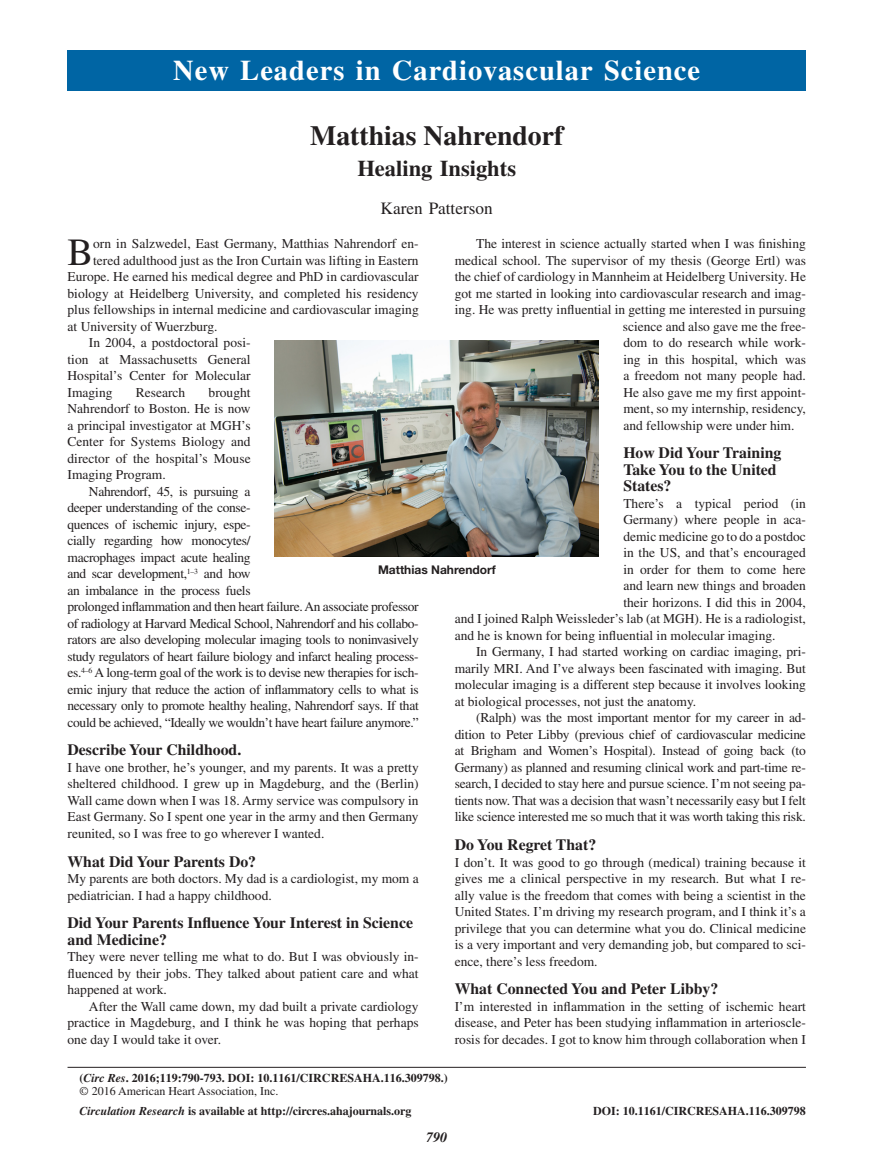
<style>
.page{position:relative;width:878px;height:1175px;background:#fff}
.page>*{position:absolute;margin:0;border:0;box-sizing:border-box;transform-origin:0 0}
.t1{font:38.4px "Times";color:#231f20}
.t2{font:700 28.5px "Times";letter-spacing:.035em;color:#fff}
.t3{font:700 27.75px "Times";color:#231f20}
.t4{font:700 22.5px "Times";color:#231f20}
.t5{font:17.25px "Times";color:#231f20}
.t6{font:700 15.75px/16.5px "Times";color:#231f20}
.t7{font:italic 700 14.25px "Times";color:#231f20}
.t8{font:13.5px/16.5px "Times";color:#231f20;text-align:justify}
.t9{font:13.5px/16.5px "Times";letter-spacing:-.025em;color:#231f20}
.t10{font:700 12px/13.5px "Times";color:#231f20}
.t11{font:700 12px "Helvetica Neue LT Std";color:#231f20}
.s1{font-style:italic}
.s2{font-weight:400}
</style>
<div class="page">
<div style="left:68px;top:50px;width:738px;height:41px;background:#0065a4"></div>
<hr style="left:68px;top:1066px;width:738px;height:1px;background:#231f20">
<img style="left:274px;top:340px;width:324px;height:217px">
<h2 class="t2" style="left:173px;top:53px;width:528px">New Leaders in Cardiovascular Science</h2>
<h3 class="t3" style="left:310px;top:119px;width:255px">Matthias Nahrendorf</h3>
<h3 class="t4" style="left:357px;top:155px;width:160px">Healing Insights</h3>
<p class="t5" style="left:380px;top:198px;width:114px">Karen Patterson</p>
<p class="t8" style="left:476px;top:235px;width:331px">The interest in science actually started when I was finishing</p>
<p class="t8" style="left:455px;top:252px;width:353px">medical school. The supervisor of my thesis (George Ertl) was</p>
<p class="t8" style="left:455px;top:268px;width:353px">the chief of cardiology in Mannheim at Heidelberg University. He</p>
<p class="t8" style="left:455px;top:285px;width:353px">got me started in looking into cardiovascular research and imag-</p>
<p class="t8" style="left:455px;top:301px;width:353px">ing. He was pretty influential in getting me interested in pursuing</p>
<p class="t8" style="left:622px;top:318px;width:185px">science and also gave me the free-</p>
<p class="t8" style="left:623px;top:334px;width:184px">dom to do research while work-</p>
<p class="t8" style="left:623px;top:351px;width:184px">ing in this hospital, which was</p>
<p class="t8" style="left:623px;top:367px;width:184px">a freedom not many people had.</p>
<p class="t8" style="left:623px;top:384px;width:184px">He also gave me my first appoint-</p>
<p class="t8" style="left:623px;top:400px;width:184px">ment, so my internship, residency,</p>
<p class="t8" style="left:623px;top:417px;width:173px">and fellowship were under him.</p>
<p class="t6" style="left:623px;top:444px;width:159px">How Did Your Training<br>Take You to the United<br>States?</p>
<p class="t8" style="left:623px;top:495px;width:184px">There’s a typical period (in</p>
<p class="t8" style="left:623px;top:511px;width:184px">Germany) where people in aca-</p>
<p class="t8" style="left:623px;top:528px;width:184px">demic medicine go to do a postdoc</p>
<p class="t8" style="left:623px;top:544px;width:184px">in the US, and that’s encouraged</p>
<p class="t8" style="left:623px;top:561px;width:184px">in order for them to come here</p>
<p class="t8" style="left:623px;top:577px;width:184px">and learn new things and broaden</p>
<p class="t8" style="left:623px;top:594px;width:184px">their horizons. I did this in 2004,</p>
<p class="t8" style="left:455px;top:610px;width:352px">and I joined Ralph Weissleder’s lab (at MGH). He is a radiologist,</p>
<p class="t8" style="left:455px;top:627px;width:322px">and he is known for being influential in molecular imaging.</p>
<p class="t8" style="left:476px;top:643px;width:331px">In Germany, I had started working on cardiac imaging, pri-</p>
<p class="t8" style="left:455px;top:660px;width:353px">marily MRI. And I’ve always been fascinated with imaging. But</p>
<p class="t8" style="left:455px;top:676px;width:353px">molecular imaging is a different step because it involves looking</p>
<p class="t8" style="left:455px;top:693px;width:243px">at biological processes, not just the anatomy.</p>
<p class="t8" style="left:476px;top:709px;width:331px">(Ralph) was the most important mentor for my career in ad-</p>
<p class="t8" style="left:455px;top:726px;width:352px">dition to Peter Libby (previous chief of cardiovascular medicine</p>
<p class="t8" style="left:455px;top:742px;width:352px">at Brigham and Women’s Hospital). Instead of going back (to</p>
<p class="t8" style="left:455px;top:759px;width:352px">Germany) as planned and resuming clinical work and part-time re-</p>
<p class="t8" style="left:455px;top:775px;width:353px">search, I decided to stay here and pursue science. I’m not seeing pa-</p>
<p class="t8" style="left:455px;top:792px;width:352px">tients now. That was a decision that wasn’t necessarily easy but I felt</p>
<p class="t8" style="left:455px;top:808px;width:352px">like science interested me so much that it was worth taking this risk.</p>
<p class="t6" style="left:454px;top:836px;width:143px">Do You Regret That?</p>
<p class="t8" style="left:454px;top:853px;width:353px">I don’t. It was good to go through (medical) training because it gives me a clinical perspective in my research. But what I re&shy;ally value is the freedom that comes with being a scientist in the United States. I’m driving my research program, and I think it’s a privilege that you can determine what you do. Clinical medicine is a very important and very demanding job, but compared to sci&shy;ence, there’s less freedom.</p>
<p class="t6" style="left:454px;top:980px;width:265px">What Connected You and Peter Libby?</p>
<p class="t8" style="left:454px;top:997px;width:353px">I’m interested in inflammation in the setting of ischemic heart disease, and Peter has been studying inflammation in arterioscle&shy;rosis for decades. I got to know him through collaboration when I</p>
<h1 class="t1" style="left:68px;top:230px;width:27px">B</h1>
<p class="t8" style="left:93px;top:235px;width:327px">orn in Salzwedel, East Germany, Matthias Nahrendorf en-</p>
<p class="t8" style="left:93px;top:252px;width:327px">tered adulthood just as the Iron Curtain was lifting in Eastern</p>
<p class="t8" style="left:68px;top:268px;width:353px">Europe. He earned his medical degree and PhD in cardiovascular</p>
<p class="t8" style="left:68px;top:285px;width:352px">biology at Heidelberg University, and completed his residency</p>
<p class="t8" style="left:68px;top:301px;width:353px">plus fellowships in internal medicine and cardiovascular imaging</p>
<p class="t8" style="left:68px;top:318px;width:152px">at University of Wuerzburg.</p>
<p class="t8" style="left:89px;top:334px;width:163px">In 2004, a postdoctoral posi-</p>
<p class="t8" style="left:68px;top:351px;width:184px">tion at Massachusetts General</p>
<p class="t8" style="left:68px;top:367px;width:184px">Hospital’s Center for Molecular</p>
<p class="t8" style="left:68px;top:384px;width:46px">Imaging</p>
<p class="t8" style="left:136px;top:384px;width:51px">Research</p>
<p class="t8" style="left:68px;top:384px;width:185px;text-indent:141px">brought Nahrendorf to Boston. He is now a principal investigator at MGH’s Center for Systems Biology and director of the hospital’s Mouse Imaging Program.</p>
<p class="t9" style="left:68px;top:483px;width:353px;text-indent:21px">Nahrendorf, 45, is pursuing a<br>deeper understanding of the conse-<br>quences of ischemic injury, espe-<br>cially regarding how monocytes/<br>macrophages impact acute healing<br>and scar development,<sup>1–3</sup> and how<br>an imbalance in the process fuels<br>prolonged inflammation and then heart failure. An associate professor of radiology at Harvard Medical School, Nahrendorf and his collabo&shy;rators are also developing molecular imaging tools to noninvasively study regulators of heart failure biology and infarct healing process&shy;es.<sup>4–6</sup> A long-term goal of the work is to devise new therapies for isch&shy;emic injury that reduce the action of inflammatory cells to what is necessary only to promote healthy healing, Nahrendorf says. If that could be achieved, “Ideally we wouldn’t have heart failure anymore.”</p>
<p class="t6" style="left:68px;top:741px;width:175px">Describe Your Childhood.</p>
<p class="t8" style="left:68px;top:759px;width:353px">I have one brother, he’s younger, and my parents. It was a pretty sheltered childhood. I grew up in Magdeburg, and the (Berlin)<br>Wall came down when I was 18. Army service was compulsory in East Germany. So I spent one year in the army and then Germany reunited, so I was free to go wherever I wanted.</p>
<p class="t6" style="left:68px;top:852px;width:190px">What Did Your Parents Do?</p>
<p class="t8" style="left:68px;top:870px;width:352px">My parents are both doctors. My dad is a cardiologist, my mom a pediatrician. I had a happy childhood.</p>
<p class="t6" style="left:68px;top:914px;width:347px">Did Your Parents Influence Your Interest in Science and Medicine?</p>
<p class="t8" style="left:68px;top:948px;width:353px">They were never telling me what to do. But I was obviously in&shy;fluenced by their jobs. They talked about patient care and what happened at work.</p>
<p class="t8" style="left:68px;top:997px;width:353px;text-indent:21px">After the Wall came down, my dad built a private cardiology practice in Magdeburg, and I think he was hoping that perhaps one day I would take it over.</p>
<p class="t11" style="left:378px;top:562px;width:119px">Matthias Nahrendorf</p>
<p class="t10" style="left:80px;top:1070px;width:369px">(<span class="s1">Circ Res</span>. 2016;119:790-793. DOI: 10.1161/CIRCRESAHA.116.309798.) <span class="s2">© 2016 American Heart Association, Inc.</span></p>
<p class="t10" style="left:80px;top:1103px;width:333px"><span class="s1">Circulation Research</span> is available at http://circres.ahajournals.org</p>
<p class="t10" style="left:593px;top:1103px;width:214px">DOI: 10.1161/CIRCRESAHA.116.309798</p>
<p class="t7" style="left:426px;top:1128px;width:23px">790</p>
</div>
